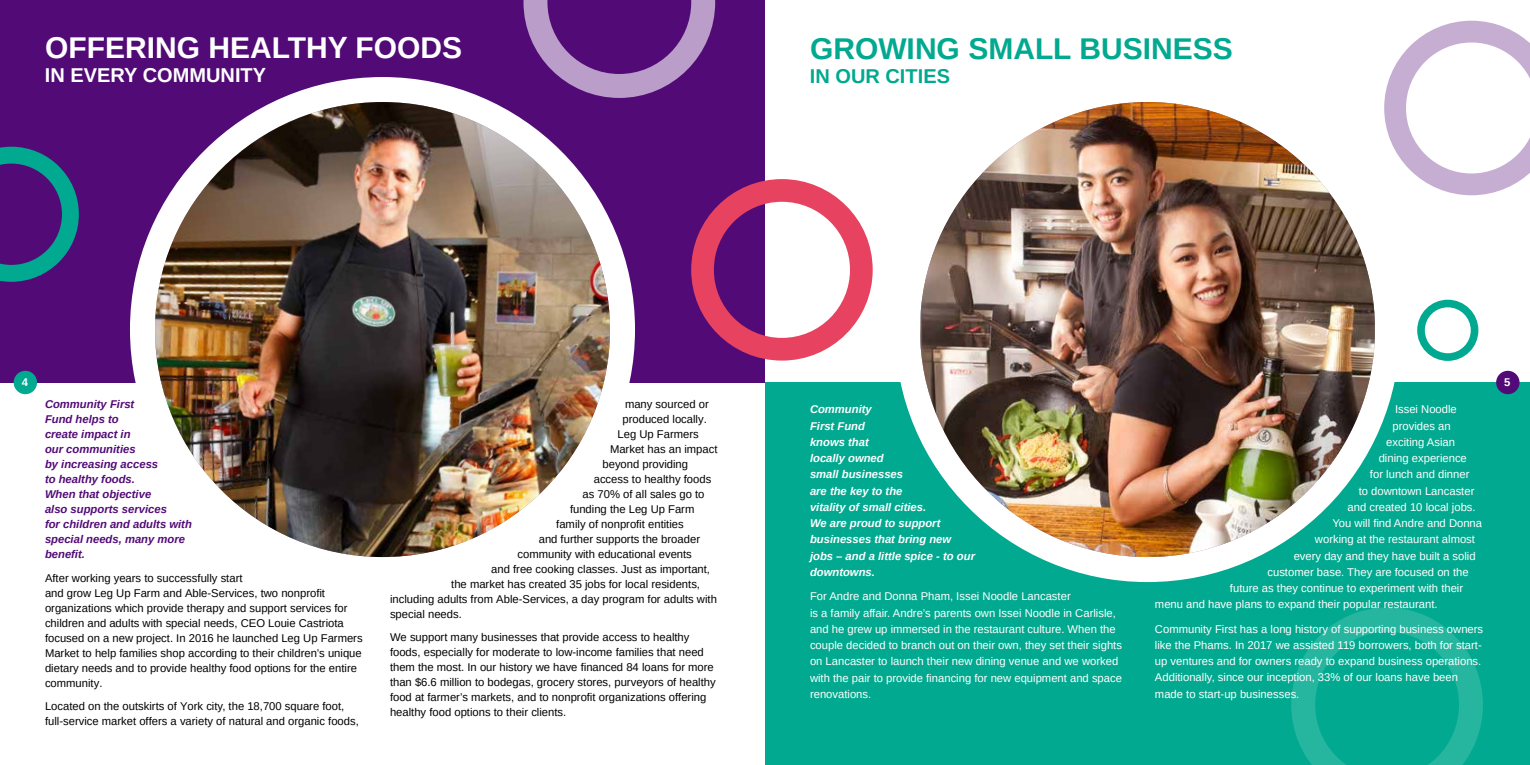
<style>
.page{position:relative;width:1530px;height:765px;background:#fff}
.page>*{position:absolute;margin:0;border:0;box-sizing:border-box;transform-origin:0 0}
.t1{font:700 30px "Arimo";color:#fff}
.t2{font:700 30px "Arimo";color:#00a98f}
.t3{font:700 20px "Arimo";color:#fff}
.t4{font:700 20px "Arimo";color:#00a98f}
.t5{font:11.25px/15px "Arimo";color:#000}
.t6{font:11.25px/16.2px "Arimo";color:#fff}
.t7{font:italic 700 11.25px/15px "Arimo";color:#520a76}
.t8{font:italic 700 11.25px/16.2px "Arimo";color:#fff}
.t9{font:700 11.25px "Arimo";color:#fff}
</style>
<div class="page">
<div style="left:765px;top:382px;width:765px;height:383px;background:#00a98f"></div>
<svg style="left:1291px;top:608px;width:192px;height:157px"></svg>
<div style="left:0;top:0;width:765px;height:382px;background:#520a76"></div>
<svg style="left:524px;top:0;width:191px;height:98px"></svg>
<svg style="left:1384px;top:21px;width:146px;height:174px"></svg>
<div style="left:130px;top:77px;width:505px;height:505px;background:#fff;border-radius:50%"></div>
<img style="left:155px;top:102px;width:455px;height:455px;border-radius:228px">
<div style="left:895px;top:77px;width:505px;height:505px;background:#fff;border-radius:50%"></div>
<img style="left:920px;top:102px;width:455px;height:455px;border-radius:225px">
<svg style="left:691px;top:179px;width:182px;height:182px"></svg>
<svg style="left:1417px;top:300px;width:61px;height:61px"></svg>
<svg style="left:0;top:147px;width:79px;height:135px"></svg>
<div style="left:14px;top:371px;width:23px;height:23px;background:#00a98f;border-radius:50%"></div>
<div style="left:1496px;top:371px;width:24px;height:23px;background:#520a76;border-radius:50%"></div>
<h1 class="t1" style="left:45px;top:36px;width:419px">OFFERING HEALTHY FOODS</h1>
<h2 class="t3" style="left:45px;top:67px;width:223px">IN EVERY COMMUNITY</h2>
<h1 class="t2" style="left:810px;top:37px;width:424px">GROWING SMALL BUSINESS</h1>
<h2 class="t4" style="left:810px;top:68px;width:142px">IN OUR CITIES</h2>
<p class="t9" style="left:22px;top:377px;width:8px">4</p>
<p class="t9" style="left:1504px;top:377px;width:8px">5</p>
<p class="t7" style="left:45px;top:398px;width:148px">Community First<br>Fund helps to<br>create impact in<br>our communities<br>by increasing access<br>to healthy foods.<br>When that objective<br>also supports services<br>for children and adults with special needs, many more benefit.</p>
<p class="t5" style="left:45px;top:571px;width:319px">After working years to successfully start<br>and grow Leg Up Farm and Able-Services, two nonprofit organizations which provide therapy and support services for children and adults with special needs, CEO Louie Castriota focused on a new project. In 2016 he launched Leg Up Farmers Market to help families shop according to their children’s unique dietary needs and to provide healthy food options for the entire community.</p>
<p class="t5" style="left:45px;top:699px;width:315px">Located on the outskirts of York city, the 18,700 square foot, full-service market offers a variety of natural and organic foods,</p>
<p class="t5" style="left:625px;top:398px;width:85px">many sourced or</p>
<p class="t5" style="left:623px;top:413px;width:86px">produced locally.</p>
<p class="t5" style="left:618px;top:428px;width:83px">Leg Up Farmers</p>
<p class="t5" style="left:610px;top:443px;width:109px">Market has an impact</p>
<p class="t5" style="left:603px;top:458px;width:87px">beyond providing</p>
<p class="t5" style="left:594px;top:473px;width:119px">access to healthy foods</p>
<p class="t5" style="left:583px;top:488px;width:123px">as 70% of all sales go to</p>
<p class="t5" style="left:570px;top:503px;width:126px">funding the Leg Up Farm</p>
<p class="t5" style="left:556px;top:517px;width:129px">family of nonprofit entities</p>
<p class="t5" style="left:539px;top:533px;width:163px">and further supports the broader</p>
<p class="t5" style="left:518px;top:548px;width:176px">community with educational events</p>
<p class="t5" style="left:491px;top:563px;width:220px">and free cooking classes. Just as important,</p>
<p class="t5" style="left:451px;top:577px;width:250px">the market has created 35 jobs for local residents,</p>
<p class="t5" style="left:390px;top:592px;width:328px">including adults from Able-Services, a day program for adults with</p>
<p class="t5" style="left:390px;top:608px;width:73px">special needs.</p>
<p class="t5" style="left:390px;top:631px;width:327px">We support many businesses that provide access to healthy foods, especially for moderate to low-income families that need them the most. In our history we have financed 84 loans for more than $6.6 million to bodegas, grocery stores, purveyors of healthy food at farmer’s markets, and to nonprofit organizations offering healthy food options to their clients.</p>
<p class="t8" style="left:810px;top:402px;width:167px">Community<br>First Fund<br>knows that<br>locally owned<br>small businesses<br>are the key to the<br>vitality of small cities.<br>We are proud to support businesses that bring new jobs – and a little spice - to our downtowns.</p>
<p class="t6" style="left:810px;top:589px;width:314px">For Andre and Donna Pham, Issei Noodle Lancaster<br>is a family affair. Andre’s parents own Issei Noodle in Carlisle, and he grew up immersed in the restaurant culture. When the couple decided to branch out on their own, they set their sights on Lancaster to launch their new dining venue and we worked with the pair to provide financing for new equipment and space renovations.</p>
<p class="t6" style="left:1395px;top:402px;width:63px">Issei Noodle</p>
<p class="t6" style="left:1393px;top:419px;width:60px">provides an</p>
<p class="t6" style="left:1386px;top:435px;width:70px">exciting Asian</p>
<p class="t6" style="left:1379px;top:451px;width:90px">dining experience</p>
<p class="t6" style="left:1370px;top:467px;width:101px">for lunch and dinner</p>
<p class="t6" style="left:1359px;top:484px;width:117px">to downtown Lancaster</p>
<p class="t6" style="left:1347px;top:500px;width:130px">and created 10 local jobs.</p>
<p class="t6" style="left:1332px;top:515px;width:151px">You will find Andre and Donna</p>
<p class="t6" style="left:1315px;top:532px;width:162px">working at the restaurant almost</p>
<p class="t6" style="left:1294px;top:548px;width:183px">every day and they have built a solid</p>
<p class="t6" style="left:1267px;top:565px;width:203px">customer base. They are focused on the</p>
<p class="t6" style="left:1230px;top:581px;width:235px">future as they continue to experiment with their</p>
<p class="t6" style="left:1155px;top:597px;width:284px">menu and have plans to expand their popular restaurant.</p>
<p class="t6" style="left:1155px;top:622px;width:330px">Community First has a long history of supporting business owners like the Phams. In 2017 we assisted 119 borrowers, both for start&shy;up ventures and for owners ready to expand business operations.<br>Additionally, since our inception, 33% of our loans have been made to start-up businesses.</p>
</div>
